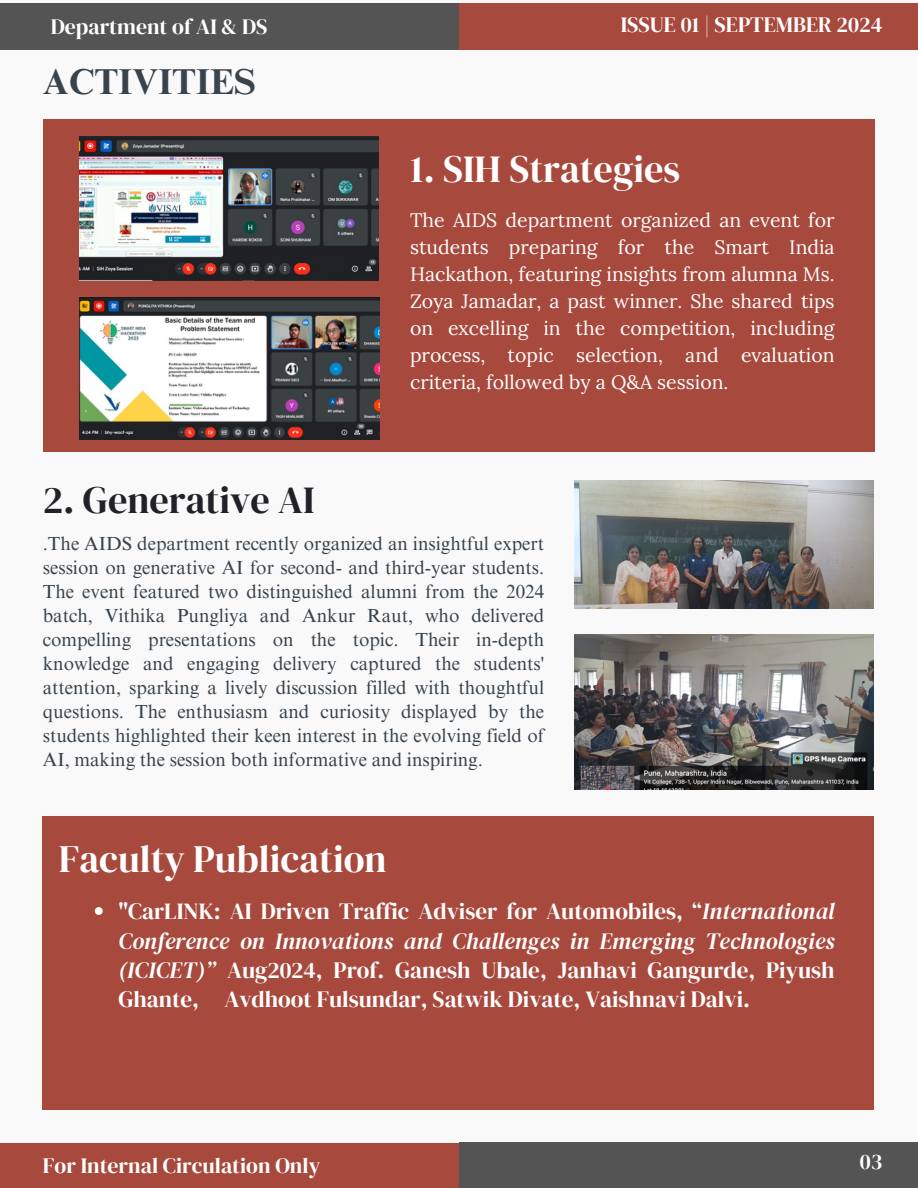
<style>
.page{position:relative;width:918px;height:1188px;background:#f9f9f9}
.page>*{position:absolute;margin:0;border:0;box-sizing:border-box;transform-origin:0 0}
.t1{font:38.25px "DM Serif Display";color:#fff}
.t2{font:38.25px "DM Serif Display";color:#232128}
.t3{font:700 36px "Times NRMT Pro";color:#39434c}
.t4{font:23.1px/29.2px "DM Serif Display";color:#fff;text-align:justify}
.t5{font:21.75px "DM Serif Display";color:#fff}
.t6{font:19.5px/27px "Lora";color:#fff;text-align:justify}
.t7{font:18.9px/24px "Times NRMT Pro";color:#39434c;text-align:justify}
.s1{font-style:italic}
</style>
<div class="page">
<div style="left:459px;top:3px;width:459px;height:47px;background:#a8493d"></div>
<div style="left:0;top:3px;width:459px;height:47px;background:#545454"></div>
<div style="left:43px;top:120px;width:831px;height:332px;background:#a8493d"></div>
<div style="left:43px;top:817px;width:831px;height:293px;background:#a8493d"></div>
<div style="left:459px;top:1143px;width:459px;height:45px;background:#545454"></div>
<div style="left:0;top:1143px;width:459px;height:45px;background:#a8493d"></div>
<img style="left:575px;top:480px;width:299px;height:128px">
<img style="left:80px;top:137px;width:299px;height:144px">
<img style="left:79px;top:297px;width:300px;height:142px">
<img style="left:575px;top:635px;width:299px;height:154px">
<svg style="left:95px;top:907px;width:8px;height:8px"></svg>
<h2 class="t5" style="left:51px;top:11px;width:218px">Department of AI &amp; DS</h2>
<p class="t3" style="left:43px;top:68px;width:215px">ACTIVITIES</p>
<p class="t2" style="left:43px;top:474px;width:273px">2. Generative AI</p>
<p class="t5" style="left:621px;top:9px;width:263px">ISSUE 01 | SEPTEMBER 2024</p>
<h2 class="t1" style="left:410px;top:142px;width:272px">1. SIH Strategies</h2>
<p class="t6" style="left:410px;top:206px;width:426px">The AIDS department organized an event for students preparing for the Smart India Hackathon, featuring insights from alumna Ms.<br>Zoya Jamadar, a past winner. She shared tips on excelling in the competition, including process, topic selection, and evaluation criteria, followed by a Q&amp;A session.</p>
<p class="t7" style="left:43px;top:534px;width:503px">.The AIDS department recently organized an insightful expert session on generative AI for second- and third-year students.<br>The event featured two distinguished alumni from the 2024 batch, Vithika Pungliya and Ankur Raut, who delivered compelling presentations on the topic. Their in-depth knowledge and engaging delivery captured the students' attention, sparking a lively discussion filled with thoughtful questions. The enthusiasm and curiosity displayed by the students highlighted their keen interest in the evolving field of AI, making the session both informative and inspiring.</p>
<p class="t1" style="left:59px;top:832px;width:329px">Faculty Publication</p>
<h2 class="t4" style="left:118px;top:897px;width:718px">"CarLINK: AI Driven Traffic Adviser for Automobiles, “<span class="s1">International Conference on Innovations and Challenges in Emerging Technologies (ICICET)”</span> Aug2024, Prof. Ganesh Ubale, Janhavi Gangurde, Piyush Ghante, Avdhoot Fulsundar, Satwik Divate, Vaishnavi Dalvi.</h2>
<p class="t5" style="left:43px;top:1150px;width:279px">For Internal Circulation Only</p>
<h4 class="t5" style="left:860px;top:1146px;width:24px">03</h4>
</div>
